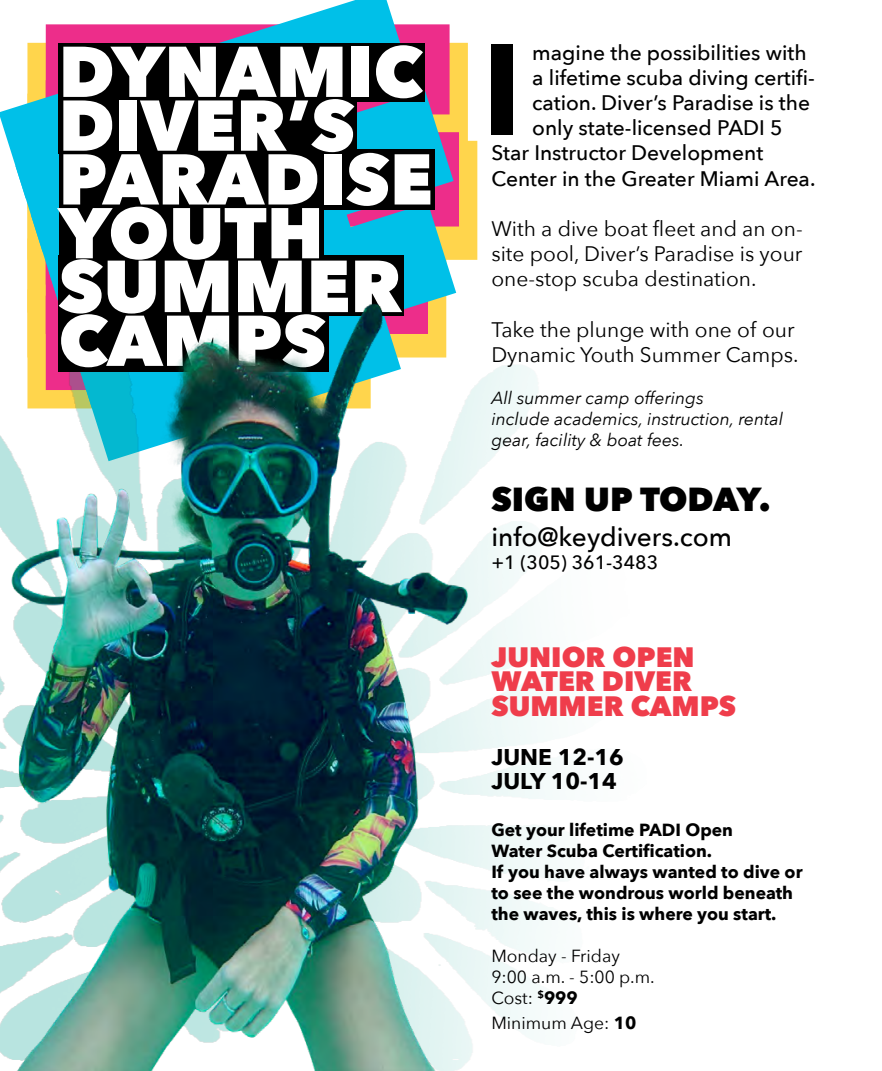
<style>
.page{position:relative;width:882px;height:1071px;background:#fff}
.page>*{position:absolute;margin:0;border:0;box-sizing:border-box;transform-origin:0 0}
.t1{font:700 127.75px "Avenir Next";color:#000}
.t2{font:800 72.8px "Avenir Next";color:#fff}
.t3{font:800 71.05px/53.7px "Avenir Next";color:#fff}
.t4{font:800 33.25px "Avenir Next";color:#000}
.t5{font:800 28px/24.5px "Avenir Next";color:#ef3d4b}
.t6{font:500 26.25px "Avenir Next";color:#000}
.t7{font:700 22.75px/24.5px "Avenir Next";color:#000}
.t8{font:500 21px "Avenir Next";color:#000}
.t9{font:21px/25.2px "Avenir Next";color:#000;text-align:justify}
.t10{font:500 19.25px "Avenir Next";color:#000}
.t11{font:700 17.5px/21px "Avenir Next";color:#000}
.t12{font:italic 17.5px/21px "Avenir Next";color:#000}
.t13{font:17.5px/21px "Avenir Next";color:#000}
.s1{font-weight:700}
</style>
<div class="page">
<svg style="left:460px;top:42px;width:8px;height:81px"></svg>
<svg style="left:464px;top:123px;width:14px;height:66px"></svg>
<svg style="left:0;top:0;width:421px;height:133px"></svg>
<svg style="left:5px;top:55px;width:54px;height:129px"></svg>
<svg style="left:21px;top:81px;width:443px;height:108px;background:#4fa7bd"></svg>
<img style="left:22px;top:189px;width:532px;height:732px">
<div style="left:59px;top:43px;width:366px;height:58px;background:#000"></div>
<div style="left:59px;top:98px;width:298px;height:56px;background:#000"></div>
<div style="left:59px;top:149px;width:375px;height:61px;background:#000"></div>
<div style="left:59px;top:207px;width:265px;height:60px;background:#000"></div>
<div style="left:59px;top:256px;width:345px;height:60px;background:#000"></div>
<img style="left:0;top:271px;width:546px;height:800px">
<h3 class="t3" style="left:59px;top:44px;width:376px">DYNAMIC<br>DIVER’S<br>PARADISE<br>YOUTH</h3>
<h2 class="t2" style="left:59px;top:241px;width:345px">SUMMER</h2>
<h3 class="t3" style="left:59px;top:313px;width:269px">CAMPS</h3>
<h1 class="t1" style="left:482px;top:-20px;width:42px">I</h1>
<p class="t8" style="left:532px;top:34px;width:276px">magine the possibilities with</p>
<p class="t8" style="left:532px;top:60px;width:284px">a lifetime scuba diving certifi-</p>
<p class="t8" style="left:532px;top:85px;width:279px">cation. Diver’s Paradise is the</p>
<p class="t8" style="left:532px;top:110px;width:252px">only state-licensed PADI 5</p>
<p class="t8" style="left:491px;top:135px;width:273px">Star Instructor Development</p>
<p class="t8" style="left:491px;top:160px;width:326px">Center in the Greater Miami Area.</p>
<p class="t9" style="left:491px;top:215px;width:313px">With a dive boat fleet and an on&shy;site pool, Diver’s Paradise is your one-stop scuba destination.</p>
<p class="t9" style="left:491px;top:316px;width:309px">Take the plunge with one of our<br>Dynamic Youth Summer Camps.</p>
<p class="t12" style="left:491px;top:387px;width:293px">All summer camp offerings<br>include academics, instruction, rental gear, facility &amp; boat fees.</p>
<h3 class="t4" style="left:491px;top:479px;width:281px">SIGN UP TODAY.</h3>
<p class="t6" style="left:491px;top:515px;width:242px">info@keydivers.com</p>
<p class="t10" style="left:491px;top:546px;width:168px">+1 (305) 361-3483</p>
<h3 class="t5" style="left:491px;top:645px;width:246px">JUNIOR OPEN<br>WATER DIVER<br>SUMMER CAMPS</h3>
<p class="t7" style="left:491px;top:744px;width:134px">JUNE 12-16<br>JULY 10-14</p>
<p class="t11" style="left:491px;top:819px;width:313px">Get your lifetime PADI Open<br>Water Scuba Certification.<br>If you have always wanted to dive or to see the wondrous world beneath the waves, this is where you start.</p>
<p class="t13" style="left:491px;top:944px;width:165px">Monday - Friday<br>9:00 a.m. - 5:00 p.m.<br>Cost: <sup>$</sup><span class="s1">999</span></p>
<p class="t13" style="left:491px;top:1012px;width:147px">Minimum Age: <span class="s1">10</span></p>
</div>
